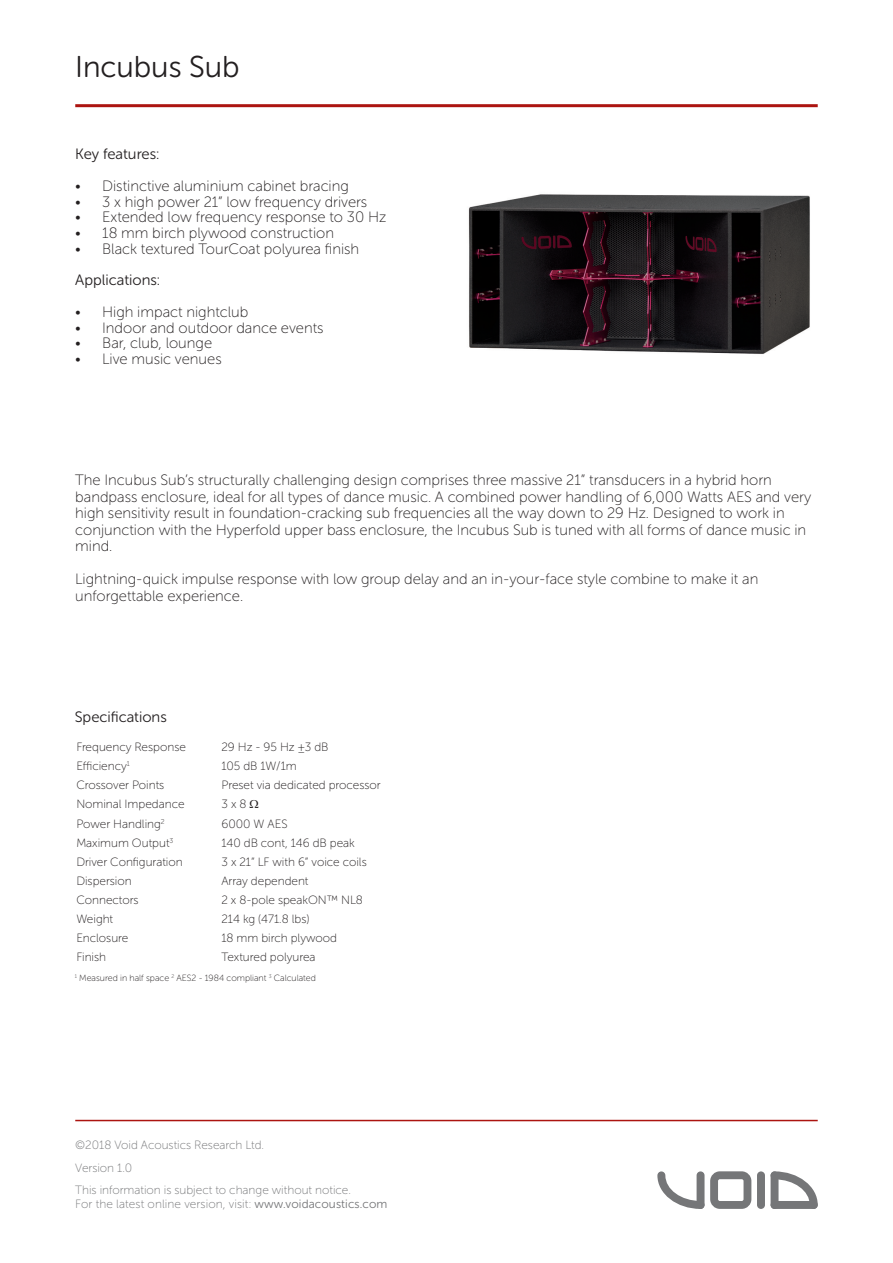
<style>
.page{position:relative;width:893px;height:1263px;background:#fff}
.page>*{position:absolute;margin:0;border:0;box-sizing:border-box;transform-origin:0 0}
.t1{font:30px "Museo Sans Rounded 300";color:#231f20}
.t2{font:15px/16.5px "Museo Sans Rounded 100";color:#231f20}
.t3{font:15px "Museo Sans Rounded 300";color:#231f20}
.t4{font:12px "Museo Sans Rounded 100";color:#231f20}
.t5{font:12px/22.5px "Museo Sans Rounded 100";color:#757678}
.t6{font:9px "Museo Sans Rounded 100";color:#231f20}
.s1{font-family:"Museo Sans 100"}
.s2{font-family:"Museo Sans Rounded 300"}
</style>
<div class="page">
<hr style="left:75px;top:104px;width:743px;height:3px;background:#ac1410">
<svg style="left:657px;top:1171px;width:47px;height:38px"></svg>
<svg style="left:771px;top:1171px;width:47px;height:38px"></svg>
<div style="left:771px;top:1201px;width:47px;height:8px;background:#757678;border-radius:4px"></div>
<div style="left:771px;top:1171px;width:7px;height:38px;background:#757678;border-radius:4px"></div>
<div style="left:757px;top:1171px;width:8px;height:38px;background:#757678;border-radius:4px"></div>
<div style="left:697px;top:1171px;width:7px;height:38px;background:#757678;border-radius:4px"></div>
<svg style="left:710px;top:1171px;width:41px;height:38px"></svg>
<hr style="left:75px;top:1120px;width:743px;height:1px;background:#ac1410">
<img style="left:468px;top:194px;width:342px;height:160px">
<h1 class="t1" style="left:75px;top:50px;width:166px">Incubus Sub</h1>
<p class="t3" style="left:75px;top:146px;width:86px">Key features:</p>
<p class="t2" style="left:75px;top:178px;width:275px">• Distinctive aluminium cabinet bracing</p>
<p class="t2" style="left:75px;top:193px;width:294px">• 3 x high power 21” low frequency drivers</p>
<p class="t2" style="left:75px;top:209px;width:313px">• Extended low frequency response to 30 Hz</p>
<p class="t2" style="left:75px;top:225px;width:260px">• 18 mm birch plywood construction</p>
<p class="t2" style="left:75px;top:241px;width:285px">• Black textured TourCoat polyurea finish</p>
<p class="t3" style="left:75px;top:272px;width:86px">Applications:</p>
<p class="t2" style="left:75px;top:304px;width:175px">• High impact nightclub</p>
<p class="t2" style="left:75px;top:319px;width:250px">• Indoor and outdoor dance events</p>
<p class="t2" style="left:75px;top:335px;width:138px">• Bar, club, lounge</p>
<p class="t2" style="left:75px;top:351px;width:148px">• Live music venues</p>
<p class="t2" style="left:75px;top:472px;width:737px">The Incubus Sub’s structurally challenging design comprises three massive 21” transducers in a hybrid horn bandpass enclosure, ideal for all types of dance music. A combined power handling of 6,000 Watts AES and very high sensitivity result in foundation-cracking sub frequencies all the way down to 29 Hz. Designed to work in conjunction with the Hyperfold upper bass enclosure, the Incubus Sub is tuned with all forms of dance music in mind.</p>
<p class="t2" style="left:75px;top:571px;width:685px">Lightning-quick impulse response with low group delay and an in-your-face style combine to make it an unforgettable experience.</p>
<p class="t3" style="left:75px;top:709px;width:94px">Specifications</p>
<p class="t4" style="left:76px;top:740px;width:111px">Frequency Response</p>
<p class="t4" style="left:221px;top:740px;width:109px">29 Hz - 95 Hz ±3 dB</p>
<p class="t4" style="left:76px;top:760px;width:55px">Efficiency<sup>1</sup></p>
<p class="t4" style="left:221px;top:760px;width:77px">105 dB 1W/1m</p>
<p class="t4" style="left:76px;top:779px;width:90px">Crossover Points</p>
<p class="t4" style="left:221px;top:779px;width:161px">Preset via dedicated processor</p>
<p class="t4" style="left:76px;top:798px;width:110px">Nominal Impedance</p>
<p class="t4" style="left:221px;top:798px;width:27px">3 x 8</p>
<p class="t4" style="left:76px;top:817px;width:90px">Power Handling<sup>2</sup></p>
<p class="t4" style="left:221px;top:817px;width:68px">6000 W AES</p>
<p class="t4" style="left:76px;top:836px;width:99px">Maximum Output<sup>3</sup></p>
<p class="t4" style="left:221px;top:836px;width:135px">140 dB cont, 146 dB peak</p>
<p class="t4" style="left:76px;top:855px;width:108px">Driver Configuration</p>
<p class="t4" style="left:221px;top:855px;width:147px">3 x 21” LF with 6” voice coils</p>
<p class="t4" style="left:76px;top:874px;width:57px">Dispersion</p>
<p class="t4" style="left:221px;top:874px;width:89px">Array dependent</p>
<p class="t4" style="left:76px;top:893px;width:64px">Connectors</p>
<p class="t4" style="left:221px;top:893px;width:143px">2 x 8-pole speakON™ NL8</p>
<p class="t4" style="left:76px;top:913px;width:38px">Weight</p>
<p class="t4" style="left:221px;top:913px;width:90px">214 kg (471.8 lbs)</p>
<p class="t4" style="left:76px;top:932px;width:54px">Enclosure</p>
<p class="t4" style="left:221px;top:932px;width:117px">18 mm birch plywood</p>
<p class="t4" style="left:76px;top:951px;width:31px">Finish</p>
<p class="t4" style="left:221px;top:951px;width:96px">Textured polyurea</p>
<p class="t6" style="left:75px;top:973px;width:243px"><sup>1</sup> Measured in half space <sup>2</sup> AES2 - 1984 compliant <sup>3</sup> Calculated</p>
<p class="t5" style="left:75px;top:1134px;width:277px"><span class="s1">©</span>2018 Void Acoustics Research Ltd.<br>Version 1.0<br>This information is subject to change without notice.</p>
<p class="t5" style="left:75px;top:1192px;width:314px">For the latest online version, visit: <span class="s2">www.voidacoustics.com</span></p>
</div>
